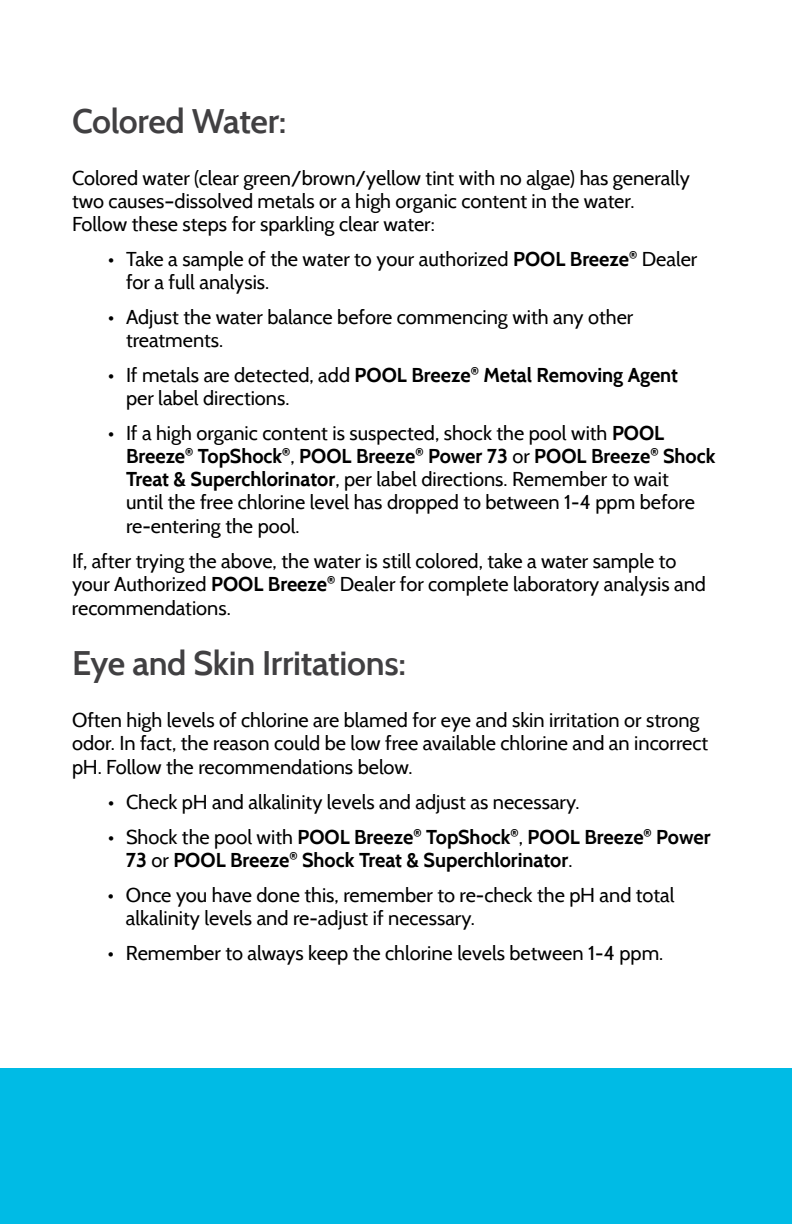
<style>
.page{position:relative;width:792px;height:1224px;background:#fff}
.page>*{position:absolute;margin:0;border:0;box-sizing:border-box;transform-origin:0 0}
.t1{font:600 34px "Cabin";letter-spacing:-.01em;color:#414042}
.t2{font:20px/23px "Cabin";color:#000}
.t3{font:700 20px/23px "Cabin";color:#000}
.s1{font-weight:700}
.s2{font-weight:400}
</style>
<div class="page">
<div style="left:0;top:1068px;width:792px;height:156px;background:#00bbe5"></div>
<h1 class="t1" style="left:72px;top:101px;width:216px">Colored Water:</h1>
<p class="t2" style="left:72px;top:166px;width:619px">Colored water (clear green/brown/yellow tint with no algae) has generally two causes–dissolved metals or a high organic content in the water.<br>Follow these steps for sparkling clear water:</p>
<p class="t2" style="left:126px;top:247px;width:573px;text-indent:-18px">• Take a sample of the water to your authorized <span class="s1">POOL Breeze</span><sup>®</sup> Dealer for a full analysis.</p>
<p class="t2" style="left:126px;top:305px;width:509px;text-indent:-18px">• Adjust the water balance before commencing with any other treatments.</p>
<p class="t2" style="left:126px;top:363px;width:554px;text-indent:-18px">• If metals are detected, add <span class="s1">POOL Breeze</span><sup>®</sup> <span class="s1">Metal Removing Agent </span>per label directions.</p>
<p class="t2" style="left:126px;top:421px;width:591px;text-indent:-18px">• If a high organic content is suspected, shock the pool with <span class="s1">POOL Breeze</span><sup>®</sup> <span class="s1">TopShock</span><sup>®</sup>, <span class="s1">POOL Breeze</span><sup>®</sup> <span class="s1">Power 73</span> or <span class="s1">POOL Breeze</span><sup>®</sup> <span class="s1">Shock Treat &amp; Superchlorinator</span>, per label directions. Remember to wait<br>until the free chlorine level has dropped to between 1-4 ppm before re-entering the pool.</p>
<p class="t2" style="left:72px;top:549px;width:636px;line-height:23.6px">If, after trying the above, the water is still colored, take a water sample to your Authorized <span class="s1">POOL Breeze</span><sup>®</sup> Dealer for complete laboratory analysis and recommendations.</p>
<h1 class="t1" style="left:72px;top:642px;width:335px">Eye and Skin Irritations:</h1>
<p class="t2" style="left:72px;top:708px;width:638px;line-height:23.6px">Often high levels of chlorine are blamed for eye and skin irritation or strong odor. In fact, the reason could be low free available chlorine and an incorrect pH. Follow the recommendations below.</p>
<p class="t2" style="left:108px;top:790px;width:473px">• Check pH and alkalinity levels and adjust as necessary.</p>
<p class="t3" style="left:126px;top:825px;width:586px;text-indent:-18px"><span class="s2">• Shock the pool with</span> POOL Breeze<sup>®</sup> TopShock<sup>®</sup><span class="s2">,</span> POOL Breeze<sup>®</sup> Power<br>73 <span class="s2">or</span> POOL Breeze<sup>®</sup> Shock Treat &amp; Superchlorinator<span class="s2">.</span></p>
<p class="t2" style="left:126px;top:883px;width:550px;text-indent:-18px">• Once you have done this, remember to re-check the pH and total alkalinity levels and re-adjust if necessary.</p>
<p class="t2" style="left:108px;top:941px;width:557px">• Remember to always keep the chlorine levels between 1-4 ppm.</p>
</div>
